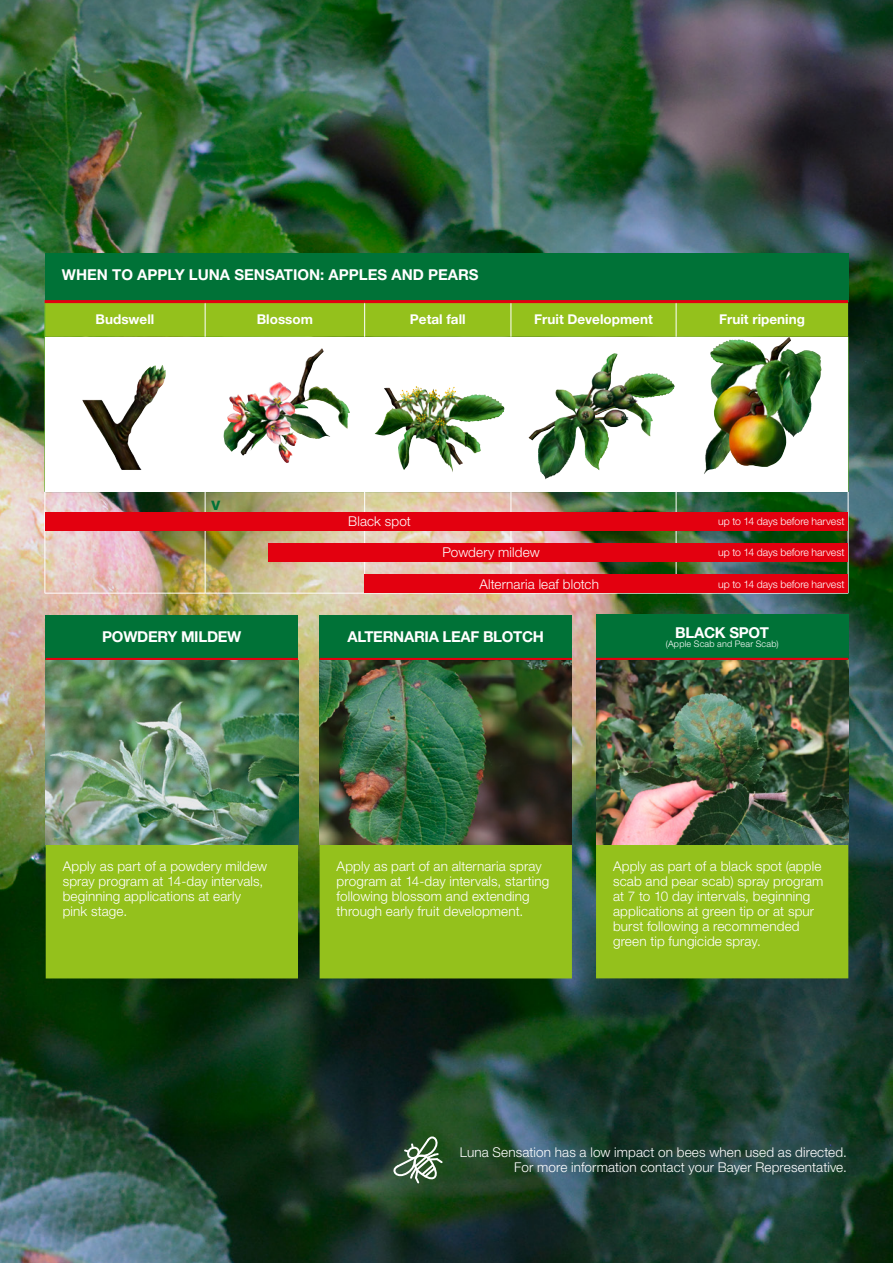
<style>
.page{position:relative;width:893px;height:1263px;background:#fff}
.page>*{position:absolute;margin:0;border:0;box-sizing:border-box;transform-origin:0 0}
.t1{font:700 18px "Helvetica Neue LT Std";color:#007237}
.t2{font:700 15px "Helvetica Neue LT Std";letter-spacing:-.02em;color:#fff}
.t3{font:700 15px "Helvetica Neue LT Std";color:#fff}
.t4{font:300 13.5px/15px "Helvetica Neue LT Std";letter-spacing:.01em;color:#fff}
.t5{font:700 13.5px "Helvetica Neue LT Std";color:#fff}
.t6{font:300 10.5px "Helvetica Neue LT Std";letter-spacing:-.005em;color:#fff}
.t7{font:300 9px "Helvetica Neue LT Std";letter-spacing:.025em;color:#fff}
</style>
<div class="page">
<img style="left:0;top:948px;width:893px;height:315px">
<img style="left:0;top:0;width:893px;height:948px">
<div style="left:46px;top:615px;width:252px;height:44px;background:#007237"></div>
<div style="left:46px;top:844px;width:252px;height:134px;background:#94c11c"></div>
<hr style="left:46px;top:658px;width:252px;height:3px;background:#e3000f">
<img style="left:46px;top:661px;width:252px;height:183px">
<div style="left:320px;top:615px;width:252px;height:44px;background:#007237"></div>
<div style="left:320px;top:844px;width:252px;height:134px;background:#94c11c"></div>
<hr style="left:320px;top:658px;width:252px;height:3px;background:#e3000f">
<img style="left:320px;top:661px;width:252px;height:183px">
<div style="left:596px;top:615px;width:252px;height:44px;background:#007237"></div>
<div style="left:596px;top:844px;width:252px;height:134px;background:#94c11c"></div>
<hr style="left:596px;top:658px;width:252px;height:3px;background:#e3000f">
<img style="left:596px;top:661px;width:252px;height:183px">
<div style="left:45px;top:253px;width:803px;height:49px;background:#007237"></div>
<div style="left:46px;top:303px;width:802px;height:34px;background:#94c11c"></div>
<hr style="left:45px;top:491px;width:160px;height:1px;background:#007237">
<hr style="left:205px;top:491px;width:160px;height:1px;background:#007237">
<hr style="left:365px;top:491px;width:146px;height:1px;background:#007237">
<hr style="left:511px;top:491px;width:165px;height:1px;background:#007237">
<hr style="left:676px;top:491px;width:172px;height:1px;background:#007237">
<hr style="left:364px;top:337px;width:1px;height:154px;background:#64b32c">
<hr style="left:848px;top:337px;width:1px;height:154px;background:#64b32c">
<hr style="left:205px;top:303px;width:1px;height:34px;background:#fff">
<hr style="left:364px;top:303px;width:1px;height:34px;background:#fff">
<hr style="left:511px;top:303px;width:1px;height:34px;background:#fff">
<hr style="left:676px;top:303px;width:1px;height:34px;background:#fff">
<hr style="left:45px;top:303px;width:1px;height:34px;background:#64b32c">
<hr style="left:45px;top:300px;width:160px;height:3px;background:#e3000f">
<hr style="left:205px;top:300px;width:160px;height:3px;background:#e3000f">
<hr style="left:365px;top:300px;width:146px;height:3px;background:#e3000f">
<hr style="left:511px;top:300px;width:165px;height:3px;background:#e3000f">
<hr style="left:676px;top:300px;width:172px;height:3px;background:#e3000f">
<hr style="left:45px;top:492px;width:1px;height:101px;background:#fff">
<hr style="left:205px;top:492px;width:1px;height:101px;background:#fff">
<hr style="left:364px;top:492px;width:1px;height:101px;background:#fff">
<hr style="left:511px;top:492px;width:1px;height:101px;background:#fff">
<hr style="left:676px;top:492px;width:1px;height:101px;background:#fff">
<hr style="left:848px;top:492px;width:1px;height:101px;background:#fff">
<hr style="left:45px;top:593px;width:160px;height:1px;background:#fff">
<hr style="left:205px;top:593px;width:160px;height:1px;background:#fff">
<hr style="left:365px;top:593px;width:146px;height:1px;background:#fff">
<hr style="left:511px;top:593px;width:165px;height:1px;background:#fff">
<hr style="left:676px;top:593px;width:172px;height:1px;background:#fff">
<div style="left:45px;top:337px;width:160px;height:154px;background:#fff"></div>
<img style="left:82px;top:365px;width:84px;height:105px">
<div style="left:205px;top:337px;width:159px;height:154px;background:#fff"></div>
<img style="left:223px;top:348px;width:99px;height:115px">
<div style="left:365px;top:337px;width:146px;height:154px;background:#fff"></div>
<img style="left:374px;top:386px;width:107px;height:86px">
<div style="left:511px;top:337px;width:165px;height:154px;background:#fff"></div>
<img style="left:528px;top:353px;width:122px;height:126px">
<div style="left:676px;top:337px;width:172px;height:154px;background:#fff"></div>
<img style="left:704px;top:337px;width:118px;height:137px">
<div style="left:45px;top:511px;width:669px;height:19px;background:#e3000f"></div>
<div style="left:714px;top:511px;width:134px;height:19px;background:#e3000f"></div>
<div style="left:364px;top:574px;width:350px;height:19px;background:#e3000f"></div>
<div style="left:714px;top:574px;width:134px;height:19px;background:#e3000f"></div>
<div style="left:268px;top:543px;width:446px;height:19px;background:#e3000f"></div>
<div style="left:714px;top:543px;width:134px;height:19px;background:#e3000f"></div>
<svg style="left:392px;top:1135px;width:52px;height:50px;background:#567358"></svg>
<p class="t3" style="left:62px;top:266px;width:418px">WHEN TO APPLY LUNA SENSATION: APPLES AND PEARS</p>
<p class="t5" style="left:96px;top:311px;width:60px">Budswell</p>
<p class="t5" style="left:257px;top:311px;width:58px">Blossom</p>
<p class="t5" style="left:410px;top:311px;width:57px">Petal fall</p>
<p class="t5" style="left:534px;top:311px;width:120px">Fruit Development</p>
<p class="t5" style="left:719px;top:311px;width:87px">Fruit ripening</p>
<h1 class="t1" style="left:211px;top:493px;width:11px">v</h1>
<p class="t2" style="left:102px;top:628px;width:141px">POWDERY MILDEW</p>
<p class="t4" style="left:348px;top:513px;width:64px">Black spot</p>
<p class="t6" style="left:718px;top:515px;width:128px">up to 14 days before harvest</p>
<p class="t4" style="left:442px;top:544px;width:99px">Powdery mildew</p>
<p class="t6" style="left:718px;top:546px;width:128px">up to 14 days before harvest</p>
<p class="t4" style="left:479px;top:576px;width:121px">Alternaria leaf blotch</p>
<p class="t6" style="left:718px;top:577px;width:128px">up to 14 days before harvest</p>
<p class="t2" style="left:348px;top:628px;width:198px">ALTERNARIA LEAF BLOTCH</p>
<p class="t2" style="left:675px;top:623px;width:95px">BLACK SPOT</p>
<p class="t7" style="left:666px;top:638px;width:114px">(Apple Scab and Pear Scab)</p>
<p class="t4" style="left:63px;top:858px;width:206px">Apply as part of a powdery mildew spray program at 14-day intervals, beginning applications at early pink stage.</p>
<p class="t4" style="left:337px;top:858px;width:214px">Apply as part of an alternaria spray program at 14-day intervals, starting following blossom and extending through early fruit development.</p>
<p class="t4" style="left:613px;top:858px;width:212px">Apply as part of a black spot (apple scab and pear scab) spray program at 7 to 10 day intervals, beginning applications at green tip or at spur burst following a recommended green tip fungicide spray.</p>
<p class="t4" style="left:460px;top:1144px;width:389px;text-align:right">Luna Sensation has a low impact on bees when used as directed.<br>For more information contact your Bayer Representative.</p>
</div>
